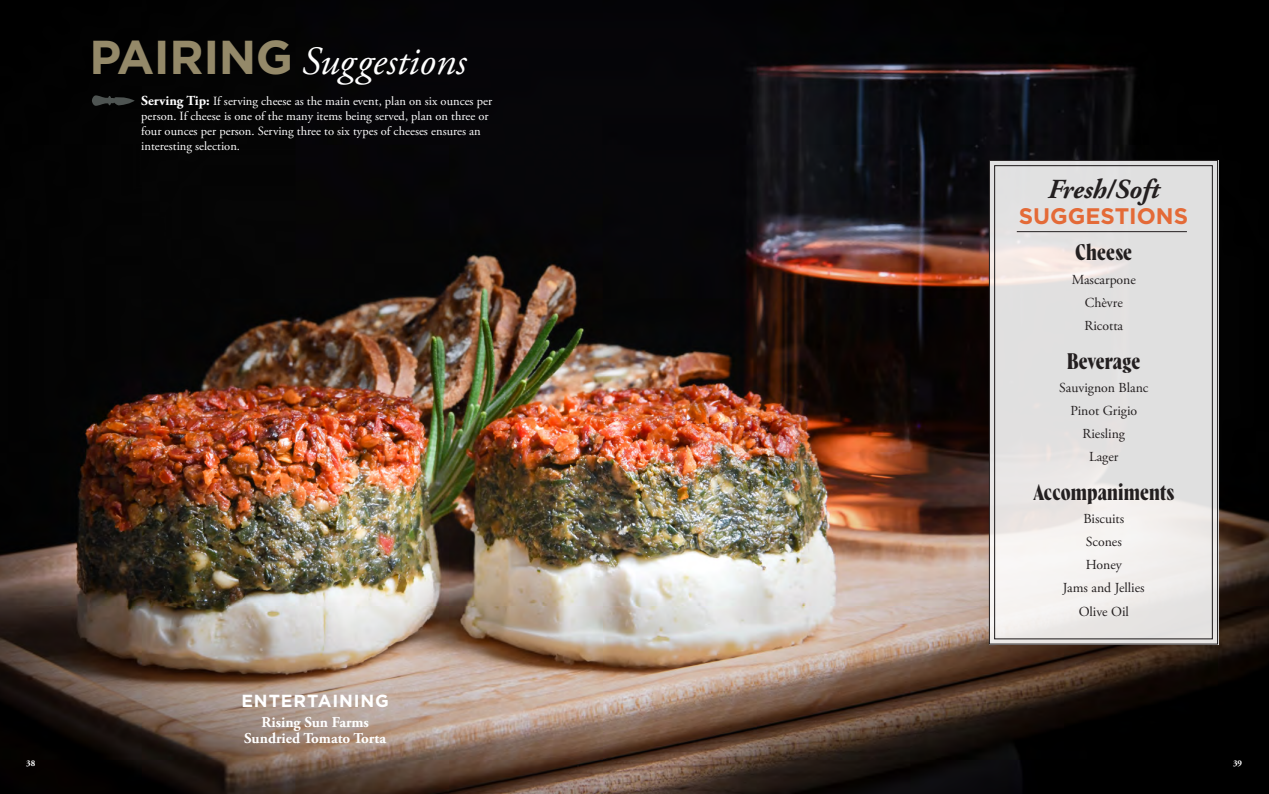
<style>
.page{position:relative;width:1269px;height:794px;background:#fff}
.page>*{position:absolute;margin:0;border:0;box-sizing:border-box;transform-origin:0 0}
.t1{font:700 47.5px "Gotham";letter-spacing:-.01em;color:#948969}
.t2{font:italic 40px "Adobe Garamond Pro";color:#fff}
.t3{font:italic 700 27.5px "Adobe Garamond Pro";color:#231f20}
.t4{font:700 22.5px "Wayfinder CF";color:#231f20}
.t5{font:700 22.5px "Gotham";color:#e46a37}
.t6{font:700 17.5px "Gotham";letter-spacing:.05em;color:#fff}
.t7{font:700 15px "Adobe Garamond Pro";color:#fff}
.t8{font:13.75px "Adobe Garamond Pro";color:#231f20}
.t9{font:12.5px/15px "Adobe Garamond Pro";color:#fff}
.t10{font:700 8.75px "Adobe Garamond Pro";color:#fff}
.s1{font-weight:700;font-size:13.75px}
</style>
<div class="page">
<img style="left:0;top:0;width:1269px;height:794px">
<svg style="left:92px;top:95px;width:43px;height:11px"></svg>
<svg style="left:988px;top:159px;width:230px;height:486px;background:#e2e0e0"></svg>
<div style="left:994px;top:165px;width:219px;height:474px;border:1px solid #231f20"></div>
<hr style="left:1017px;top:231px;width:170px;height:1px;background:#231f20">
<p class="t1" style="left:89px;top:25px;width:205px">PAIRING</p>
<p class="t2" style="left:302px;top:38px;width:166px">Suggestions</p>
<p class="t9" style="left:141px;top:94px;width:352px"><span class="s1">Serving Tip:</span> If serving cheese as the main event, plan on six ounces per person. If cheese is one of the many items being served, plan on three or four ounces per person. Serving three to six types of cheeses ensures an interesting selection.</p>
<p class="t6" style="left:241px;top:689px;width:149px">ENTERTAINING</p>
<p class="t7" style="left:261px;top:713px;width:109px">Rising Sun Farms</p>
<p class="t7" style="left:244px;top:729px;width:143px">Sundried Tomato Torta</p>
<p class="t3" style="left:1048px;top:173px;width:113px">Fresh/Soft</p>
<p class="t5" style="left:1019px;top:201px;width:171px">SUGGESTIONS</p>
<p class="t4" style="left:1075px;top:239px;width:59px">Cheese</p>
<p class="t8" style="left:1071px;top:271px;width:66px">Mascarpone</p>
<p class="t8" style="left:1085px;top:294px;width:39px">Chèvre</p>
<p class="t8" style="left:1084px;top:317px;width:40px">Ricotta</p>
<p class="t4" style="left:1067px;top:347px;width:75px">Beverage</p>
<p class="t8" style="left:1059px;top:379px;width:91px">Sauvignon Blanc</p>
<p class="t8" style="left:1070px;top:402px;width:68px">Pinot Grigio</p>
<p class="t8" style="left:1082px;top:425px;width:44px">Riesling</p>
<p class="t8" style="left:1089px;top:448px;width:31px">Lager</p>
<p class="t4" style="left:1033px;top:479px;width:143px">Accompaniments</p>
<p class="t8" style="left:1083px;top:510px;width:42px">Biscuits</p>
<p class="t8" style="left:1086px;top:533px;width:38px">Scones</p>
<p class="t8" style="left:1085px;top:556px;width:38px">Honey</p>
<p class="t8" style="left:1063px;top:580px;width:83px">Jams and Jellies</p>
<p class="t8" style="left:1078px;top:603px;width:52px">Olive Oil</p>
<p class="t10" style="left:26px;top:758px;width:11px">38</p>
<p class="t10" style="left:1233px;top:758px;width:11px">39</p>
</div>
